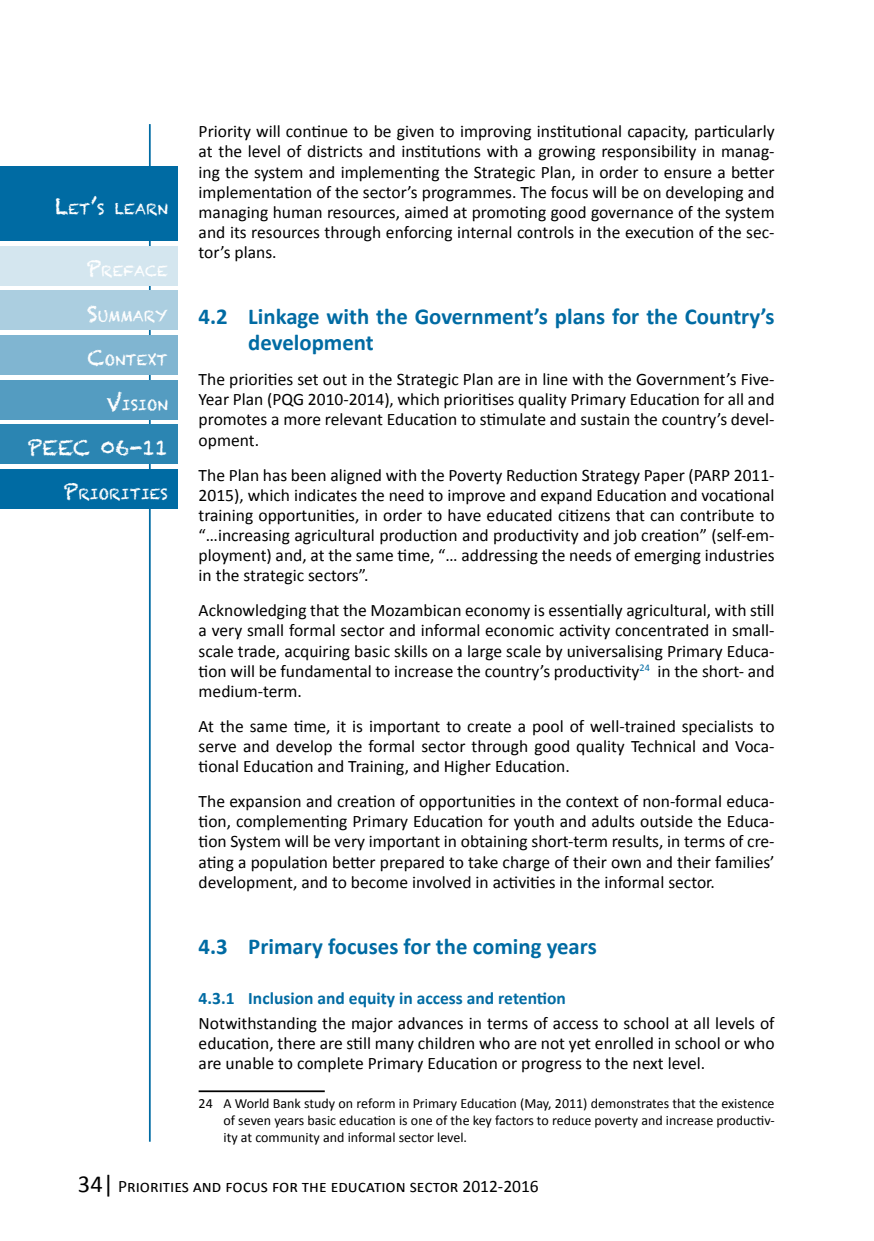
<style>
.page{position:relative;width:874px;height:1241px;background:#fff}
.page>*{position:absolute;margin:0;border:0;box-sizing:border-box;transform-origin:0 0}
.t1{font:700 22.75px/26.2px "Calibri";color:#006ba3}
.t2{font:21px "Chalkduster";color:#fff}
.t3{font:17.5px/20.1px "Calibri";color:#000;text-align:justify}
.t4{font:700 17.5px "Calibri";color:#006ba3}
.t5{font:14.7px "Chalkduster";color:#fff}
.t6{font:14px/16.8px "Calibri";color:#000;text-align:justify}
.s1{font-size:21px}
.s2{font-size:24.5px}
</style>
<div class="page">
<hr style="left:149px;top:124px;width:2px;height:1017px;background:#006ba3">
<div style="left:0;top:290px;width:178px;height:40px;background:#abcee0"></div>
<div style="left:0;top:246px;width:178px;height:39px;background:#d4e6ef"></div>
<div style="left:0;top:166px;width:178px;height:75px;background:#006ba3"></div>
<div style="left:0;top:335px;width:178px;height:40px;background:#80b5d1"></div>
<div style="left:0;top:379px;width:178px;height:40px;background:#549cc1"></div>
<div style="left:0;top:424px;width:178px;height:40px;background:#2b85b2"></div>
<div style="left:0;top:469px;width:178px;height:39px;background:#006ba3"></div>
<hr style="left:198px;top:1090px;width:126px;height:1px;background:#000">
<p class="t5" style="left:55px;top:200px;width:114px"><span class="s1">L</span>ET<span class="s1">’</span>S LEARN</p>
<p class="t5" style="left:86px;top:262px;width:83px"><span class="s1">P</span>REFACE</p>
<p class="t5" style="left:87px;top:307px;width:82px"><span class="s1">S</span>UMMARY</p>
<p class="t5" style="left:87px;top:351px;width:82px"><span class="s1">C</span>ONTEXT</p>
<p class="t5" style="left:106px;top:396px;width:63px"><span class="s1">V</span>ISION</p>
<p class="t2" style="left:28px;top:435px;width:32px">PEEC</p>
<p class="t2" style="left:100px;top:435px;width:69px">06-11</p>
<p class="t5" style="left:63px;top:485px;width:106px"><span class="s1">P</span>RIORITIES</p>
<p class="t3" style="left:198px;top:121px;width:577px">Priority will continue to be given to improving institutional capacity, particularly at the level of districts and institutions with a growing responsibility in manag&shy;ing the system and implementing the Strategic Plan, in order to ensure a better implementation of the sector’s programmes. The focus will be on developing and managing human resources, aimed at promoting good governance of the system and its resources through enforcing internal controls in the execution of the sec&shy;tor’s plans.</p>
<h1 class="t1" style="left:248px;top:303px;width:527px;text-indent:-50px">4.2 Linkage with the Government’s plans for the Country’s development</h1>
<p class="t3" style="left:198px;top:369px;width:577px">The priorities set out in the Strategic Plan are in line with the Government’s Five-Year Plan (PQG 2010-2014), which prioritises quality Primary Education for all and promotes a more relevant Education to stimulate and sustain the country’s devel&shy;opment.</p>
<p class="t3" style="left:198px;top:464px;width:577px">The Plan has been aligned with the Poverty Reduction Strategy Paper (PARP 2011- 2015), which indicates the need to improve and expand Education and vocational training opportunities, in order to have educated citizens that can contribute to “…increasing agricultural production and productivity and job creation” (self-em&shy;ployment) and, at the same time, “… addressing the needs of emerging industries in the strategic sectors”.</p>
<p class="t3" style="left:198px;top:600px;width:577px">Acknowledging that the Mozambican economy is essentially agricultural, with still a very small formal sector and informal economic activity concentrated in small&shy;scale trade, acquiring basic skills on a large scale by universalising Primary Educa&shy;tion will be fundamental to increase the country’s productivity<sup>24</sup> in the short- and medium-term.</p>
<p class="t3" style="left:198px;top:716px;width:577px">At the same time, it is important to create a pool of well-trained specialists to serve and develop the formal sector through good quality Technical and Voca&shy;tional Education and Training, and Higher Education.</p>
<p class="t3" style="left:198px;top:791px;width:577px">The expansion and creation of opportunities in the context of non-formal educa&shy;tion, complementing Primary Education for youth and adults outside the Educa&shy;tion System will be very important in obtaining short-term results, in terms of cre&shy;ating a population better prepared to take charge of their own and their families’ development, and to become involved in activities in the informal sector.</p>
<h1 class="t1" style="left:198px;top:932px;width:399px">4.3 Primary focuses for the coming years</h1>
<p class="t4" style="left:198px;top:986px;width:368px">4.3.1 Inclusion and equity in access and retention</p>
<p class="t3" style="left:198px;top:1012px;width:577px">Notwithstanding the major advances in terms of access to school at all levels of education, there are still many children who are not yet enrolled in school or who are unable to complete Primary Education or progress to the next level.</p>
<p class="t6" style="left:223px;top:1094px;width:552px;text-indent:-25px">24 A World Bank study on reform in Primary Education (May, 2011) demonstrates that the existence of seven years basic education is one of the key factors to reduce poverty and increase productiv&shy;ity at community and informal sector level.</p>
<p class="t3" style="left:78px;top:1175px;width:462px"><span class="s2">34|</span> Priorities and focus for the education sector 2012-2016</p>
</div>
